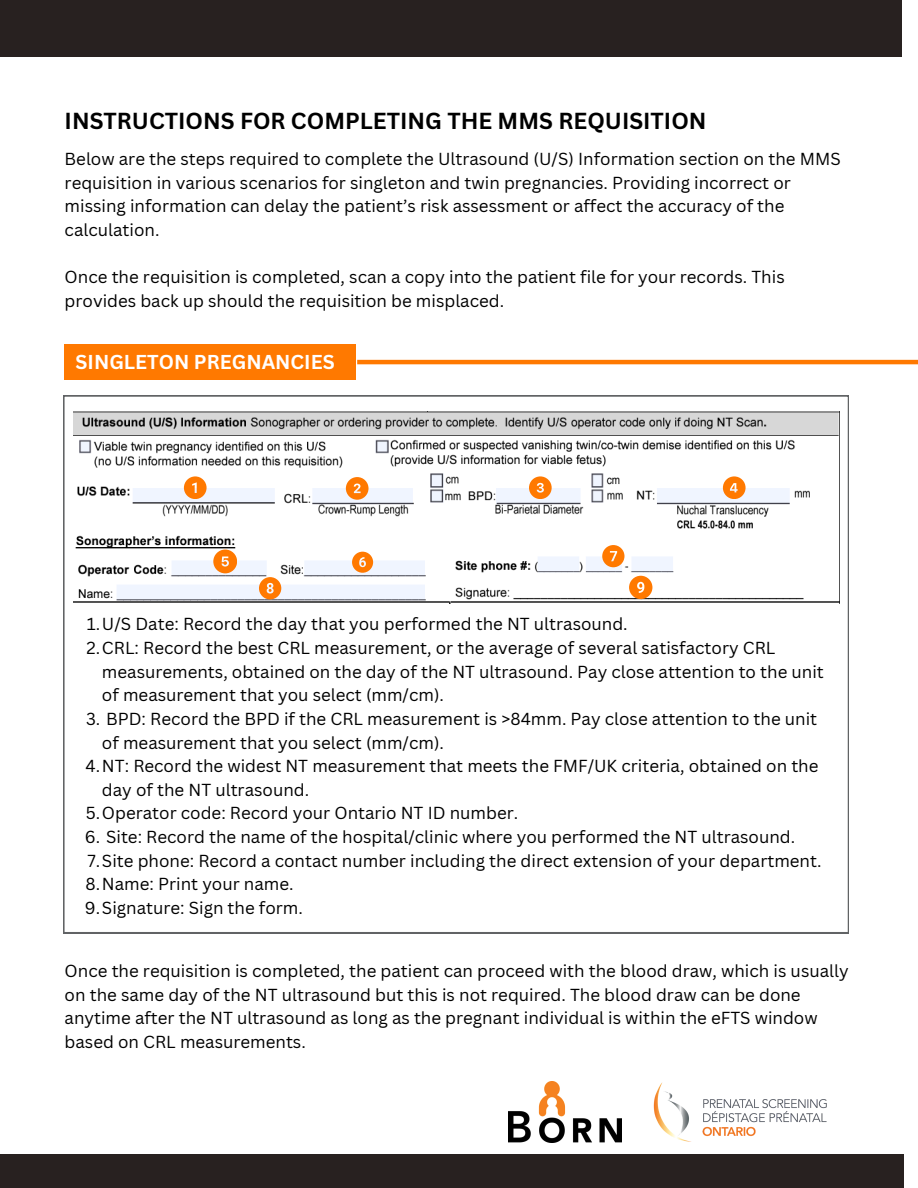
<style>
.page{position:relative;width:918px;height:1188px;background:#fff}
.page>*{position:absolute;margin:0;border:0;box-sizing:border-box;transform-origin:0 0}
.t1{font:700 22.5px "Canva Sans";color:#000}
.t2{font:700 19.5px "Canva Sans";color:#fff}
.t3{font:16.95px/23.7px "Canva Sans";color:#000}
</style>
<div class="page">
<div style="left:0;top:0;width:901px;height:56px;background:#282120"></div>
<div style="left:0;top:1154px;width:904px;height:34px;background:#282120"></div>
<img style="left:508px;top:1081px;width:114px;height:61px">
<img style="left:653px;top:1082px;width:174px;height:60px">
<div style="left:65px;top:344px;width:291px;height:36px;background:#ff7900"></div>
<hr style="left:357px;top:360px;width:561px;height:4px;background:#ff7900">
<svg style="left:63px;top:396px;width:786px;height:537px"></svg>
<p class="t1" style="left:65px;top:105px;width:643px">INSTRUCTIONS FOR COMPLETING THE MMS REQUISITION</p>
<p class="t3" style="left:65px;top:146px;width:778px">Below are the steps required to complete the Ultrasound (U/S) Information section on the MMS requisition in various scenarios for singleton and twin pregnancies. Providing incorrect or missing information can delay the patient’s risk assessment or affect the accuracy of the calculation.</p>
<p class="t3" style="left:65px;top:265px;width:722px">Once the requisition is completed, scan a copy into the patient file for your records. This provides back up should the requisition be misplaced.</p>
<h2 class="t2" style="left:76px;top:348px;width:261px">SINGLETON PREGNANCIES</h2>
<p class="t3" style="left:87px;top:612px;width:542px">1.U/S Date: Record the day that you performed the NT ultrasound.</p>
<p class="t3" style="left:102px;top:636px;width:723px;text-indent:-15px">2.CRL: Record the best CRL measurement, or the average of several satisfactory CRL measurements, obtained on the day of the NT ultrasound. Pay close attention to the unit of measurement that you select (mm/cm).</p>
<p class="t3" style="left:102px;top:707px;width:717px;text-indent:-16px">3. BPD: Record the BPD if the CRL measurement is &gt;84mm. Pay close attention to the unit of measurement that you select (mm/cm).</p>
<p class="t3" style="left:102px;top:754px;width:718px;text-indent:-16px">4.NT: Record the widest NT measurement that meets the FMF/UK criteria, obtained on the day of the NT ultrasound.</p>
<p class="t3" style="left:86px;top:801px;width:434px">5.Operator code: Record your Ontario NT ID number.</p>
<p class="t3" style="left:85px;top:825px;width:712px">6. Site: Record the name of the hospital/clinic where you performed the NT ultrasound.</p>
<p class="t3" style="left:87px;top:848px;width:736px">7.Site phone: Record a contact number including the direct extension of your department.</p>
<p class="t3" style="left:86px;top:872px;width:210px">8.Name: Print your name.</p>
<p class="t3" style="left:85px;top:896px;width:220px">9.Signature: Sign the form.</p>
<p class="t3" style="left:65px;top:959px;width:786px">Once the requisition is completed, the patient can proceed with the blood draw, which is usually on the same day of the NT ultrasound but this is not required. The blood draw can be done anytime after the NT ultrasound as long as the pregnant individual is within the eFTS window based on CRL measurements.</p>
</div>
